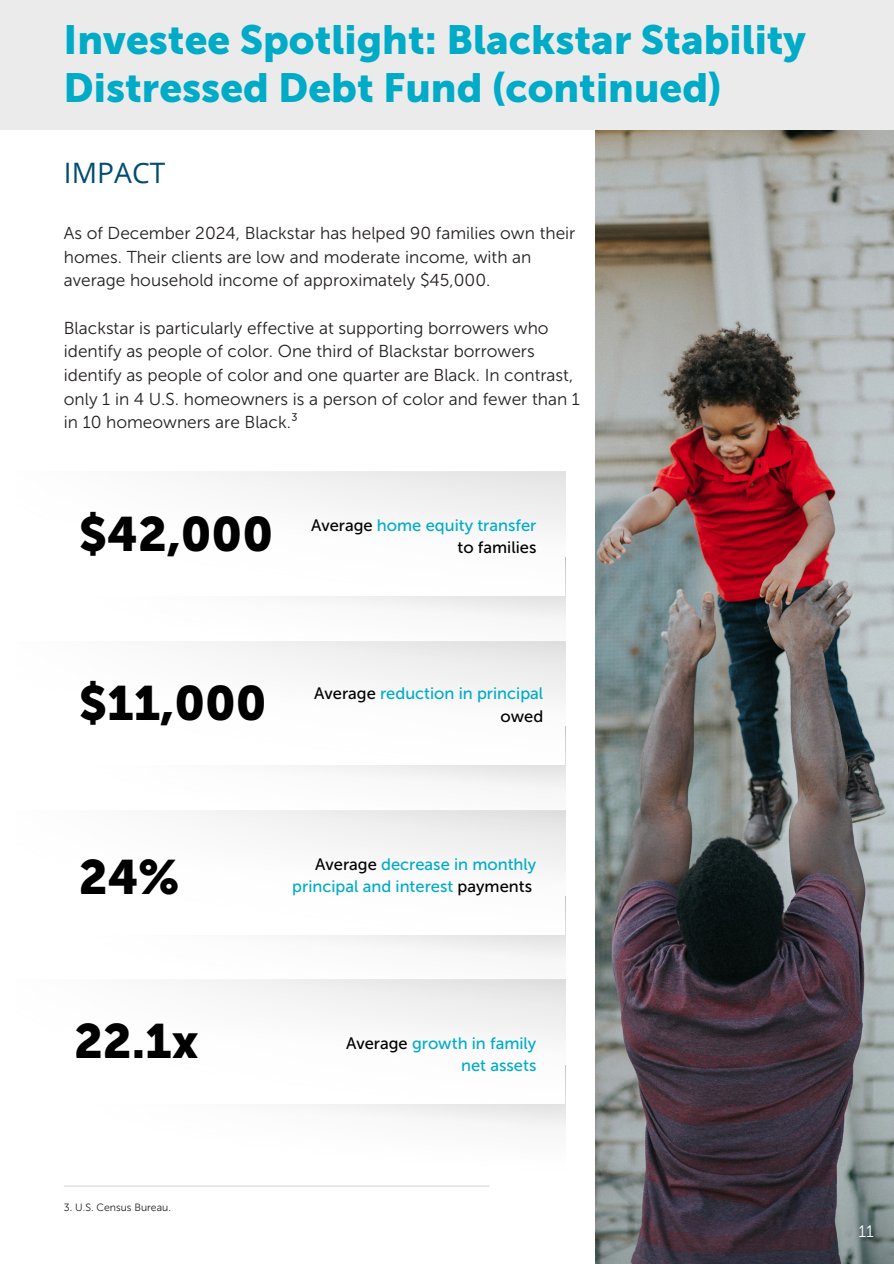
<style>
.page{position:relative;width:894px;height:1264px;background:#fff}
.page>*{position:absolute;margin:0;border:0;box-sizing:border-box;transform-origin:0 0}
.t1{font:48px "Museo Sans 900";color:#000}
.t2{font:40.5px/48.3px "Museo Sans 900";color:#00abc8}
.t3{font:28.2px "Open Sans";letter-spacing:.005em;color:#004d71}
.t4{font:17.25px/23.7px "Museo Sans 300";color:#231f20}
.t5{font:16.5px/22.5px "Museo Sans 500";color:#00abc8;text-align:right}
.t6{font:16.5px "Museo Sans 500";color:#000}
.t7{font:16.5px "Museo Sans 300";color:#fefefe}
.t8{font:10.5px "Museo Sans 300";color:#231f20}
.s1{color:#000}
</style>
<div class="page">
<img style="left:595px;top:129px;width:298px;height:1134px">
<div style="left:0;top:0;width:893px;height:129px;background:#ebebeb"></div>
<hr style="left:64px;top:1185px;width:425px;height:1px;background:#d9d8d6">
<p class="t2" style="left:64px;top:16px;width:743px">Investee Spotlight: Blackstar Stability<br>Distressed Debt Fund (continued)</p>
<h3 class="t3" style="left:64px;top:153px;width:103px">IMPACT</h3>
<p class="t4" style="left:64px;top:221px;width:513px">As of December 2024, Blackstar has helped 90 families own their homes. Their clients are low and moderate income, with an average household income of approximately $45,000.</p>
<p class="t4" style="left:64px;top:316px;width:517px">Blackstar is particularly effective at supporting borrowers who identify as people of color. One third of Blackstar borrowers identify as people of color and one quarter are Black. In contrast, only 1 in 4 U.S. homeowners is a person of color and fewer than 1 in 10 homeowners are Black.³</p>
<h1 class="t1" style="left:79px;top:505px;width:196px">$42,000</h1>
<p class="t5" style="left:311px;top:514px;width:227px"><span class="s1">Average</span> home equity transfer</p>
<p class="t6" style="left:457px;top:538px;width:80px">to families</p>
<h4 class="t1" style="left:79px;top:675px;width:189px">$11,000</h4>
<p class="t5" style="left:314px;top:682px;width:230px"><span class="s1">Average</span> reduction in principal <span class="s1">owed</span></p>
<p class="t1" style="left:79px;top:849px;width:102px">24%</p>
<h1 class="t5" style="left:292px;top:852px;width:245px"><span class="s1">Average</span> decrease in monthly principal and interest <span class="s1">payments</span></h1>
<h4 class="t1" style="left:74px;top:1013px;width:126px">22.1x</h4>
<p class="t8" style="left:64px;top:1200px;width:109px">3. U.S. Census Bureau.</p>
<h4 class="t5" style="left:346px;top:1031px;width:192px"><span class="s1">Average</span> growth in family net assets</h4>
<h4 class="t7" style="left:858px;top:1221px;width:17px">11</h4>
</div>
